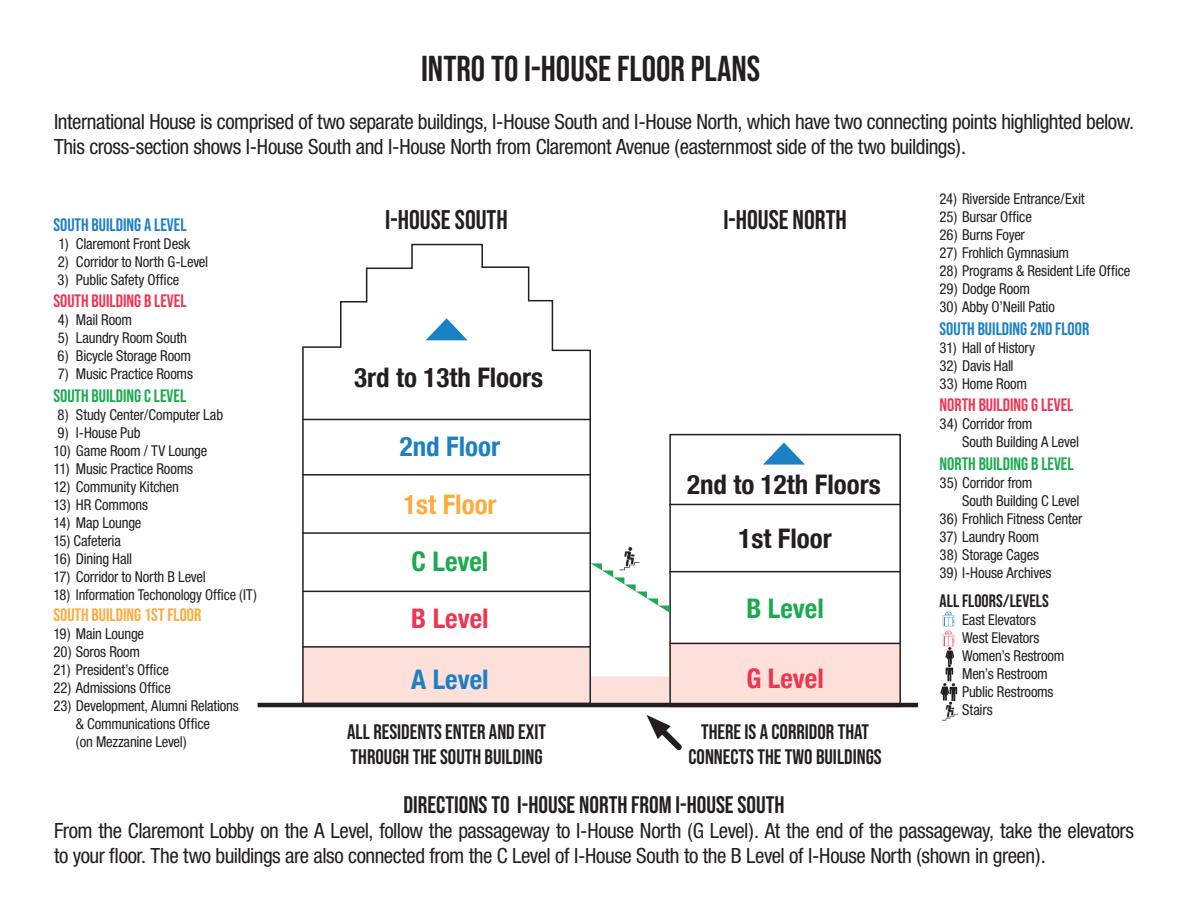
<style>
.page{position:relative;width:1188px;height:918px;background:#fff}
.page>*{position:absolute;margin:0;border:0;box-sizing:border-box;transform-origin:0 0}
.t1{font:36px "Bebas Neue";color:#231f20}
.t2{font:700 condensed 27px "Helvetica Neue";color:#231f20}
.t3{font:27px "Bebas Neue";color:#231f20}
.t4{font:700 condensed 27px "Helvetica Neue";color:#1b81c4}
.t5{font:700 condensed 27px "Helvetica Neue";color:#1aaa4f}
.t6{font:700 condensed 27px "Helvetica Neue";color:#ee3552}
.t7{font:700 condensed 27px "Helvetica Neue";color:#fbac3f}
.t8{font:24px "Bebas Neue";color:#231f20}
.t9{font:condensed 21px/25.2px "Helvetica Neue";letter-spacing:-.02em;color:#231f20}
.t10{font:21px/25.2px "Bebas Neue";color:#231f20}
.t11{font:18px "Bebas Neue";color:#1b81c4}
.t12{font:18px "Bebas Neue";color:#ee3552}
.t13{font:18px "Bebas Neue";color:#1aaa4f}
.t14{font:18px "Bebas Neue";color:#fbac3f}
.t15{font:18px "Bebas Neue";color:#231f20}
.t16{font:condensed 15px/18px "Helvetica Neue";letter-spacing:-.015em;color:#231f20}
.t17{font:condensed 15px "Helvetica Neue";letter-spacing:-.015em;color:#231f20;scale:.96 1}
</style>
<div class="page">
<div style="left:591px;top:676px;width:78px;height:27px;background:#fde0da"></div>
<div style="left:669px;top:644px;width:232px;height:63px;background:#fde0da"></div>
<svg style="left:301px;top:243px;width:291px;height:460px"></svg>
<hr style="left:302px;top:419px;width:289px;height:1px;background:#231f20">
<hr style="left:302px;top:474px;width:289px;height:2px;background:#231f20">
<hr style="left:302px;top:532px;width:289px;height:2px;background:#231f20">
<hr style="left:302px;top:591px;width:289px;height:1px;background:#231f20">
<hr style="left:302px;top:646px;width:289px;height:2px;background:#231f20">
<div style="left:669px;top:434px;width:232px;height:271px;border:2px solid #231f20"></div>
<hr style="left:669px;top:504px;width:232px;height:1px;background:#231f20">
<hr style="left:669px;top:571px;width:232px;height:1px;background:#231f20">
<hr style="left:669px;top:643px;width:232px;height:1px;background:#231f20">
<svg style="left:591px;top:563px;width:78px;height:50px"></svg>
<hr style="left:258px;top:703px;width:660px;height:4px;background:#231f20">
<svg style="left:646px;top:715px;width:36px;height:36px"></svg>
<svg style="left:763px;top:443px;width:42px;height:22px"></svg>
<svg style="left:426px;top:318px;width:42px;height:22px"></svg>
<img style="left:943px;top:611px;width:11px;height:16px">
<img style="left:943px;top:631px;width:11px;height:15px">
<img style="left:945px;top:648px;width:9px;height:34px">
<img style="left:940px;top:683px;width:18px;height:18px">
<img style="left:942px;top:702px;width:17px;height:19px">
<img style="left:616px;top:546px;width:27px;height:26px">
<h1 class="t1" style="left:421px;top:48px;width:341px">INTRO TO I-HOUSE FLOOR PLANS</h1>
<p class="t9" style="left:54px;top:109px;width:1082px">International House is comprised of two separate buildings, I-House South and I-House North, which have two connecting points highlighted below.<br>This cross-section shows I-House South and I-House North from Claremont Avenue (easternmost side of the two buildings).</p>
<p class="t11" style="left:53px;top:214px;width:135px">SOUTH BUILDING A LEVEL</p>
<h2 class="t3" style="left:385px;top:204px;width:124px">I-HOUSE SOUTH</h2>
<h2 class="t3" style="left:723px;top:204px;width:125px">I-HOUSE NORTH</h2>
<p class="t16" style="left:58px;top:234px;width:133px">1) Claremont Front Desk</p>
<p class="t16" style="left:58px;top:252px;width:152px">2) Corridor to North G-Level</p>
<p class="t16" style="left:58px;top:270px;width:123px">3) Public Safety Office</p>
<p class="t12" style="left:53px;top:291px;width:135px">SOUTH BUILDING B LEVEL</p>
<p class="t16" style="left:58px;top:311px;width:76px">4) Mail Room</p>
<p class="t16" style="left:58px;top:329px;width:131px">5) Laundry Room South</p>
<p class="t16" style="left:58px;top:347px;width:135px">6) Bicycle Storage Room</p>
<p class="t16" style="left:58px;top:365px;width:137px">7) Music Practice Rooms</p>
<p class="t13" style="left:53px;top:385px;width:134px">SOUTH BUILDING C LEVEL</p>
<p class="t16" style="left:58px;top:405px;width:167px">8) Study Center/Computer Lab</p>
<p class="t16" style="left:58px;top:423px;width:85px">9) I-House Pub</p>
<p class="t16" style="left:53px;top:441px;width:155px">10) Game Room / TV Lounge</p>
<p class="t16" style="left:53px;top:459px;width:141px">11) Music Practice Rooms</p>
<p class="t16" style="left:53px;top:477px;width:127px">12) Community Kitchen</p>
<p class="t16" style="left:53px;top:495px;width:96px">13) HR Commons</p>
<p class="t16" style="left:53px;top:513px;width:90px">14) Map Lounge</p>
<p class="t16" style="left:53px;top:531px;width:69px">15) Cafeteria</p>
<p class="t16" style="left:53px;top:549px;width:80px">16) Dining Hall</p>
<p class="t16" style="left:53px;top:567px;width:154px">17) Corridor to North B Level</p>
<p class="t17" style="left:53px;top:586px;width:213px">18) Information Techonology Office (IT)</p>
<p class="t14" style="left:53px;top:604px;width:149px">SOUTH BUILDING 1ST FLOOR</p>
<p class="t16" style="left:53px;top:624px;width:92px">19) Main Lounge</p>
<p class="t16" style="left:53px;top:642px;width:88px">20) Soros Room</p>
<p class="t16" style="left:53px;top:660px;width:117px">21) President’s Office</p>
<p class="t16" style="left:53px;top:678px;width:119px">22) Admissions Office</p>
<p class="t16" style="left:76px;top:696px;width:164px;text-indent:-23px">23) Development, Alumni Relations &amp; Communications Office<br>(on Mezzanine Level)</p>
<h2 class="t2" style="left:354px;top:355px;width:191px">3rd to 13th Floors</h2>
<h2 class="t4" style="left:400px;top:424px;width:102px">2nd Floor</h2>
<h2 class="t7" style="left:403px;top:482px;width:95px">1st Floor</h2>
<h2 class="t5" style="left:412px;top:539px;width:78px">C Level</h2>
<h2 class="t6" style="left:411px;top:596px;width:79px">B Level</h2>
<h2 class="t2" style="left:687px;top:462px;width:195px">2nd to 12th Floors</h2>
<h2 class="t2" style="left:739px;top:516px;width:95px">1st Floor</h2>
<h2 class="t5" style="left:746px;top:586px;width:79px">B Level</h2>
<h2 class="t4" style="left:411px;top:657px;width:79px">A Level</h2>
<h2 class="t6" style="left:746px;top:656px;width:79px">G Level</h2>
<h3 class="t10" style="left:347px;top:719px;width:200px">ALL RESIDENTS ENTER AND EXIT<br>THROUGH THE SOUTH BUILDING</h3>
<h3 class="t10" style="left:689px;top:719px;width:195px;text-align:center">THERE IS A CORRIDOR THAT<br>CONNECTS THE TWO BUILDINGS</h3>
<p class="t16" style="left:940px;top:190px;width:147px">24) Riverside Entrance/Exit</p>
<p class="t16" style="left:940px;top:208px;width:94px">25) Bursar Office</p>
<p class="t16" style="left:940px;top:226px;width:87px">26) Burns Foyer</p>
<p class="t16" style="left:940px;top:244px;width:131px">27) Frohlich Gymnasium</p>
<p class="t16" style="left:940px;top:262px;width:192px">28) Programs &amp; Resident Life Office</p>
<p class="t16" style="left:940px;top:280px;width:92px">29) Dodge Room</p>
<p class="t16" style="left:940px;top:298px;width:117px">30) Abby O’Neill Patio</p>
<p class="t11" style="left:940px;top:318px;width:151px">SOUTH BUILDING 2ND FLOOR</p>
<p class="t16" style="left:940px;top:338px;width:97px">31) Hall of History</p>
<p class="t16" style="left:940px;top:356px;width:76px">32) Davis Hall</p>
<p class="t16" style="left:940px;top:374px;width:89px">33) Home Room</p>
<p class="t12" style="left:940px;top:395px;width:135px">NORTH BUILDING G LEVEL</p>
<p class="t16" style="left:962px;top:415px;width:118px;text-indent:-23px">34) Corridor from<br>South Building A Level</p>
<p class="t13" style="left:940px;top:453px;width:136px">NORTH BUILDING B LEVEL</p>
<p class="t16" style="left:962px;top:473px;width:119px;text-indent:-23px">35) Corridor from<br>South Building C Level</p>
<p class="t16" style="left:940px;top:509px;width:144px">36) Frohlich Fitness Center</p>
<p class="t16" style="left:940px;top:527px;width:101px">37) Laundry Room</p>
<p class="t16" style="left:940px;top:545px;width:101px">38) Storage Cages</p>
<p class="t16" style="left:940px;top:563px;width:113px">39) I-House Archives</p>
<p class="t15" style="left:940px;top:591px;width:111px">ALL FLOORS/LEVELS</p>
<p class="t16" style="left:962px;top:611px;width:104px">East Elevators<br>West Elevators<br>Women’s Restroom<br>Men’s Restroom<br>Public Restrooms<br>Stairs</p>
<h3 class="t8" style="left:404px;top:791px;width:382px">DIRECTIONS TO I-HOUSE NORTH FROM I-HOUSE SOUTH</h3>
<p class="t9" style="left:54px;top:818px;width:1082px">From the Claremont Lobby on the A Level, follow the passageway to I-House North (G Level). At the end of the passageway, take the elevators to your floor. The two buildings are also connected from the C Level of I-House South to the B Level of I-House North (shown in green).</p>
</div>
